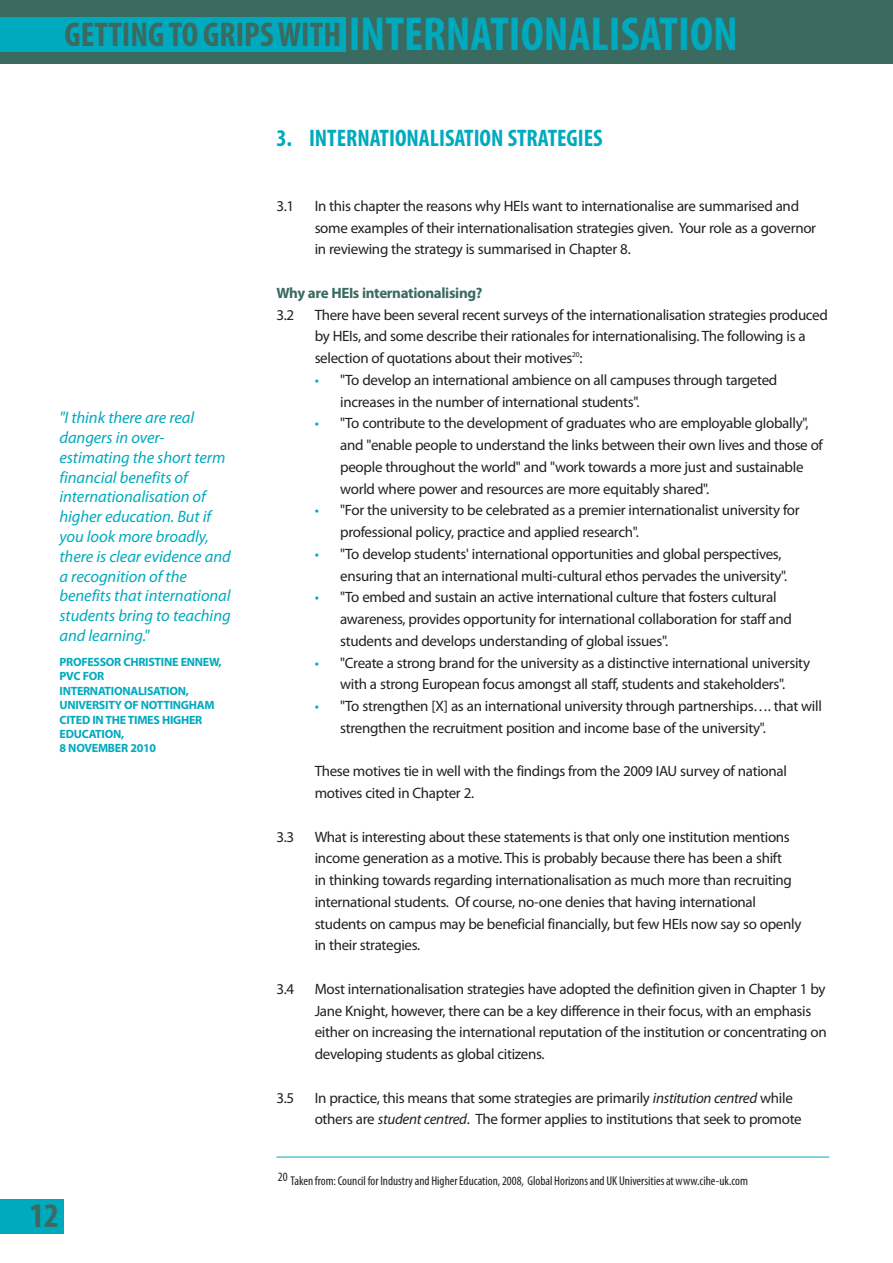
<style>
.page{position:relative;width:893px;height:1263px;background:#fff}
.page>*{position:absolute;margin:0;border:0;box-sizing:border-box;transform-origin:0 0}
.t1{font:700 condensed 48px "Myriad Pro";color:#00aabe}
.t2{font:700 condensed 34.5px "Myriad Pro";color:#3b6a60}
.t3{font:700 condensed 24px "Myriad Pro";color:#00aabe}
.t4{font:italic 16.5px/19.8px "Myriad Pro";letter-spacing:-.005em;color:#00aabe}
.t5{font:15px/21.8px "Myriad Pro";letter-spacing:-.02em;color:#231f20}
.t6{font:700 15px "Myriad Pro";letter-spacing:-.02em;color:#3b6a60}
.t7{font:condensed 12.75px "Myriad Pro";color:#231f20}
.t8{font:700 12px/14.4px "Myriad Pro";letter-spacing:-.02em;color:#00aabe}
.s1{font-size:34.5px;color:#3b6a60}
.s2{color:#00aabe}
.s3{font-style:italic}
</style>
<div class="page">
<div style="left:0;top:0;width:893px;height:64px;background:#3b6a60"></div>
<div style="left:0;top:17px;width:346px;height:34px;background:#00aabe"></div>
<div style="left:0;top:1199px;width:64px;height:34px;background:#00aabe"></div>
<hr style="left:276px;top:1157px;width:553px;height:1px;background:#00aabe">
<h1 class="t1" style="left:64px;top:17px;width:675px"><span class="s1">GETTING TO GRIPSWITH</span> INTERNATIONALISATION</h1>
<p class="t4" style="left:60px;top:409px;width:173px">"I think there are real dangers in over&shy;estimating the short term financial benefits of internationalisation of higher education. But if you look more broadly, there is clear evidence and a recognition of the benefits that international students bring to teaching and learning."</p>
<p class="t8" style="left:60px;top:656px;width:164px">PROFESSOR CHRISTINE ENNEW,<br>PVC FOR<br>INTERNATIONALISATION,<br>UNIVERSITY OF NOTTINGHAM<br>CITED IN THE TIMES HIGHER<br>EDUCATION,<br>8 NOVEMBER 2010</p>
<h2 class="t2" style="left:29px;top:1203px;width:31px">12</h2>
<h3 class="t3" style="left:276px;top:129px;width:328px">3. INTERNATIONALISATION STRATEGIES</h3>
<p class="t5" style="left:276px;top:196px;width:19px">3.1</p>
<p class="t5" style="left:315px;top:196px;width:503px">In this chapter the reasons why HEIs want to internationalise are summarised and some examples of their internationalisation strategies given. Your role as a governor in reviewing the strategy is summarised in Chapter 8.</p>
<p class="t6" style="left:276px;top:287px;width:208px">Why are HEIs internationalising?</p>
<p class="t5" style="left:276px;top:305px;width:19px">3.2</p>
<p class="t5" style="left:315px;top:305px;width:515px">There have been several recent surveys of the internationalisation strategies produced by HEIs, and some describe their rationales for internationalising. The following is a selection of quotations about their motives<sup>20</sup>:</p>
<p class="t5" style="left:340px;top:370px;width:439px;text-indent:-26px"><span class="s2">•</span> "To develop an international ambience on all campuses through targeted increases in the number of international students".</p>
<p class="t5" style="left:340px;top:414px;width:484px;text-indent:-26px"><span class="s2">•</span> "To contribute to the development of graduates who are employable globally", and "enable people to understand the links between their own lives and those of people throughout the world" and "work towards a more just and sustainable world where power and resources are more equitably shared".</p>
<p class="t5" style="left:340px;top:501px;width:461px;text-indent:-26px"><span class="s2">•</span> "For the university to be celebrated as a premier internationalist university for professional policy, practice and applied research".</p>
<p class="t5" style="left:340px;top:544px;width:449px;text-indent:-26px"><span class="s2">•</span> "To develop students' international opportunities and global perspectives, ensuring that an international multi-cultural ethos pervades the university".</p>
<p class="t5" style="left:340px;top:588px;width:453px;text-indent:-26px"><span class="s2">•</span> "To embed and sustain an active international culture that fosters cultural awareness, provides opportunity for international collaboration for staff and students and develops understanding of global issues".</p>
<p class="t5" style="left:315px;top:653px;width:497px;text-align:center"><span class="s2">•</span> "Create a strong brand for the university as a distinctive international university with a strong European focus amongst all staff, students and stakeholders".</p>
<p class="t5" style="left:340px;top:696px;width:483px;text-indent:-26px"><span class="s2">•</span> "To strengthen [X] as an international university through partnerships…. that will strengthen the recruitment position and income base of the university".</p>
<p class="t5" style="left:315px;top:762px;width:474px">These motives tie in well with the findings from the 2009 IAU survey of national motives cited in Chapter 2.</p>
<p class="t5" style="left:276px;top:827px;width:19px">3.3</p>
<p class="t5" style="left:315px;top:827px;width:488px">What is interesting about these statements is that only one institution mentions income generation as a motive. This is probably because there has been a shift<br>in thinking towards regarding internationalisation as much more than recruiting international students. Of course, no-one denies that having international students on campus may be beneficial financially, but few HEIs now say so openly in their strategies.</p>
<p class="t5" style="left:276px;top:979px;width:19px">3.4</p>
<p class="t5" style="left:315px;top:979px;width:513px">Most internationalisation strategies have adopted the definition given in Chapter 1 by Jane Knight, however, there can be a key difference in their focus, with an emphasis either on increasing the international reputation of the institution or concentrating on developing students as global citizens.</p>
<p class="t5" style="left:276px;top:1088px;width:19px">3.5</p>
<p class="t5" style="left:315px;top:1088px;width:489px">In practice, this means that some strategies are primarily <span class="s3">institution centred</span> while others are <span class="s3">student centred</span>. The former applies to institutions that seek to promote</p>
<p class="t7" style="left:278px;top:1176px;width:472px">20 Taken from:Council for Industryand HigherEducation,2008, Global Horizonsand UK Universitiesatwww.cihe-uk.com</p>
</div>
